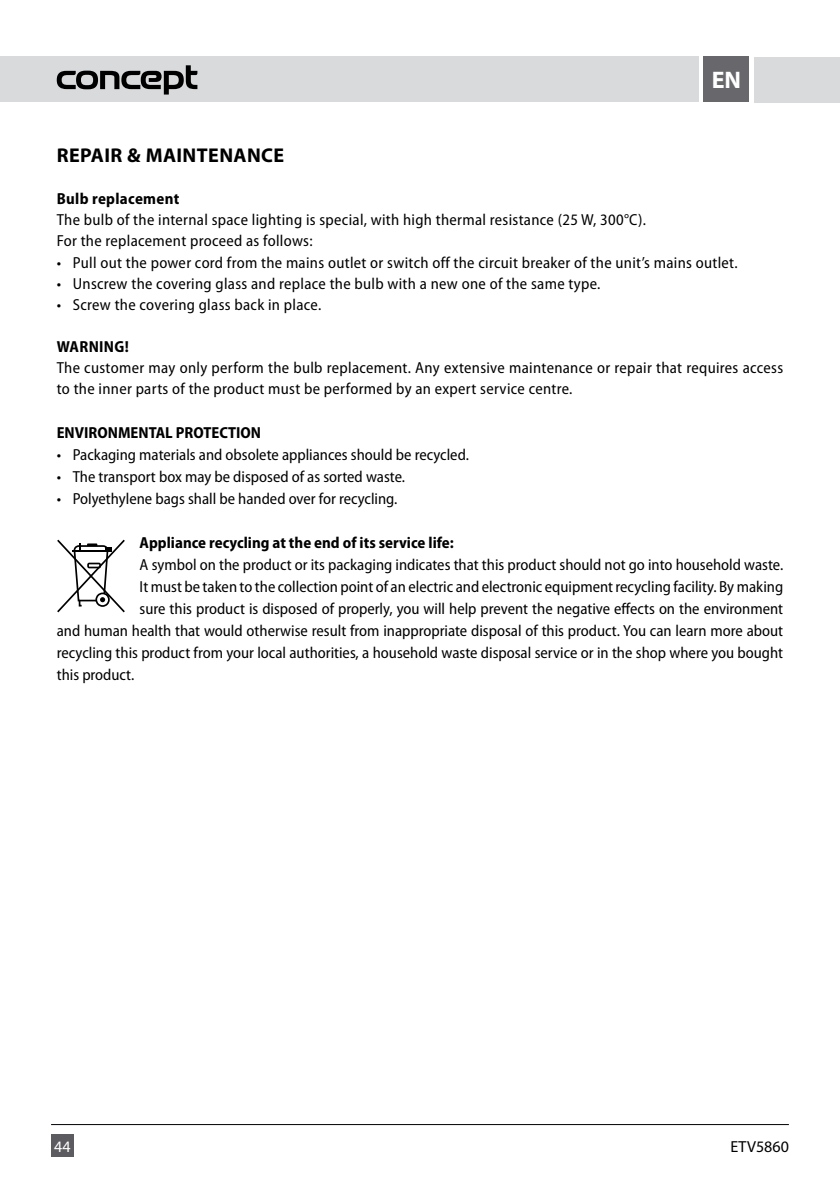
<style>
.page{position:relative;width:840px;height:1191px;background:#fff}
.page>*{position:absolute;margin:0;border:0;box-sizing:border-box;transform-origin:0 0}
.t1{font:700 24px "Myriad Pro";color:#fff}
.t2{font:700 20px "Myriad Pro";letter-spacing:.02em;color:#000}
.t3{font:semi-condensed 16px "Myriad Pro";color:#000}
.t4{font:semi-condensed 16px/21px "Myriad Pro";letter-spacing:.02em;color:#000}
.t5{font:700 semi-condensed 16px "Myriad Pro";color:#000}
.t6{font:700 semi-condensed 16px "Myriad Pro";letter-spacing:.02em;color:#000}
.t7{font:16px "Myriad Pro";color:#000}
.t8{font:16px "Myriad Pro";color:#fff}
</style>
<div class="page">
<hr style="left:51px;top:1124px;width:737px;height:1px;background:#000">
<div style="left:51px;top:1134px;width:23px;height:23px;background:#5c5b60"></div>
<div style="left:0;top:57px;width:697px;height:45px;background:#d8dadc"></div>
<div style="left:754px;top:57px;width:85px;height:46px;background:#d8dadc"></div>
<div style="left:703px;top:57px;width:45px;height:45px;background:#68676c"></div>
<svg style="left:57px;top:65px;width:140px;height:30px"></svg>
<svg style="left:57px;top:539px;width:68px;height:74px"></svg>
<p class="t1" style="left:711px;top:65px;width:31px">EN</p>
<p class="t2" style="left:57px;top:143px;width:229px">REPAIR &amp; MAINTENANCE</p>
<p class="t6" style="left:57px;top:190px;width:124px">Bulb replacement</p>
<p class="t4" style="left:57px;top:210px;width:590px">The bulb of the internal space lighting is special, with high thermal resistance (25 W, 300°C).</p>
<p class="t4" style="left:57px;top:231px;width:257px">For the replacement proceed as follows:</p>
<p class="t4" style="left:57px;top:252px;width:682px">• Pull out the power cord from the mains outlet or switch off the circuit breaker of the unit’s mains outlet.</p>
<p class="t4" style="left:57px;top:273px;width:545px">• Unscrew the covering glass and replace the bulb with a new one of the same type.</p>
<p class="t4" style="left:57px;top:294px;width:266px">• Screw the covering glass back in place.</p>
<p class="t6" style="left:57px;top:337px;width:74px">WARNING!</p>
<p class="t4" style="left:57px;top:357px;width:727px">The customer may only perform the bulb replacement. Any extensive maintenance or repair that requires access to the inner parts of the product must be performed by an expert service centre.</p>
<p class="t5" style="left:57px;top:424px;width:206px">ENVIRONMENTAL PROTECTION</p>
<p class="t3" style="left:57px;top:446px;width:413px">• Packaging materials and obsolete appliances should be recycled.</p>
<p class="t3" style="left:57px;top:468px;width:349px">• The transport box may be disposed of as sorted waste.</p>
<p class="t3" style="left:57px;top:490px;width:342px">• Polyethylene bags shall be handed over for recycling.</p>
<p class="t5" style="left:139px;top:534px;width:315px">Appliance recycling at the end of its service life:</p>
<p class="t3" style="left:139px;top:556px;width:644px">A symbol on the product or its packaging indicates that this product should not go into household waste.</p>
<p class="t3" style="left:139px;top:578px;width:644px">Itmust be taken to the collection point of an electric and electronic equipment recycling facility. By making</p>
<p class="t3" style="left:139px;top:600px;width:644px">sure this product is disposed of properly, you will help prevent the negative effects on the environment</p>
<p class="t3" style="left:57px;top:622px;width:727px">and human health that would otherwise result from inappropriate disposal of this product. You can learn more about</p>
<p class="t3" style="left:57px;top:644px;width:727px">recycling this product from your local authorities, a household waste disposal service or in the shop where you bought</p>
<p class="t3" style="left:57px;top:666px;width:79px">this product.</p>
<p class="t8" style="left:54px;top:1136px;width:18px">44</p>
<p class="t7" style="left:730px;top:1136px;width:60px">ETV5860</p>
</div>
